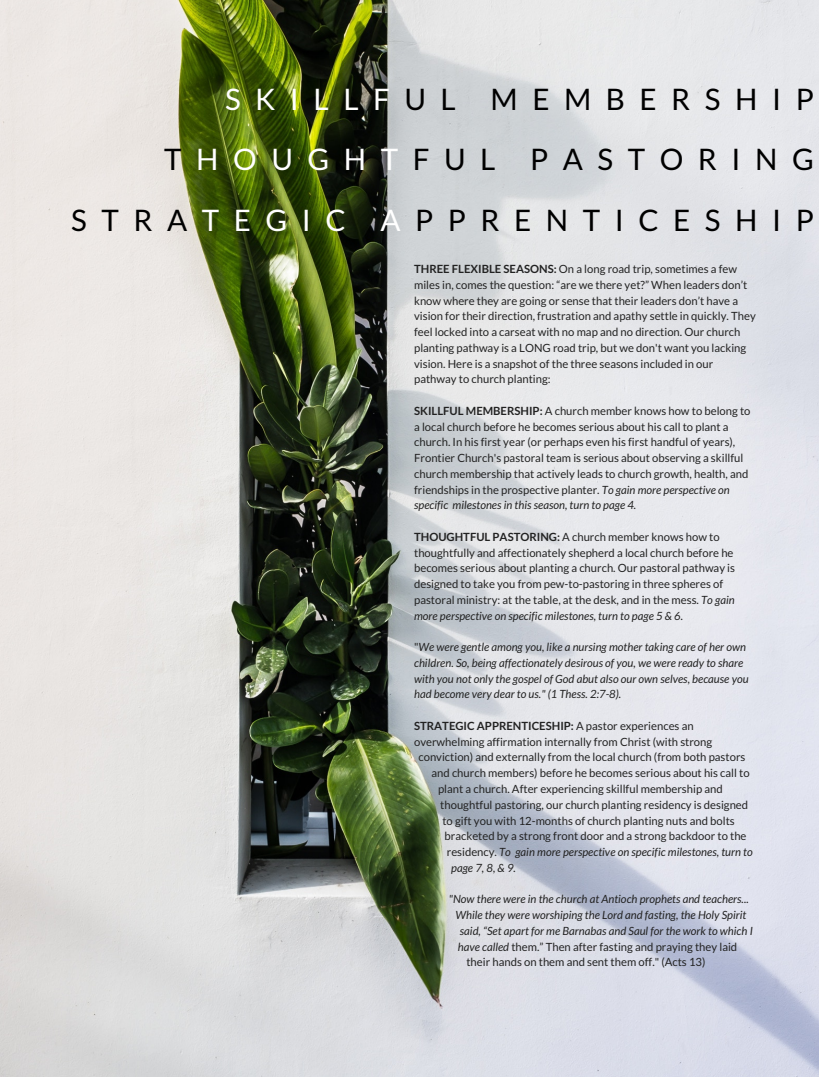
<style>
.page{position:relative;width:819px;height:1077px;background:#fff}
.page>*{position:absolute;margin:0;border:0;box-sizing:border-box;transform-origin:0 0}
.t1{font:29.6px "Lato";letter-spacing:.49em;color:#000}
.t2{font:11.3px/15.8px "Lato";color:#222}
.t3{font:italic 11.3px/15.8px "Lato";color:#222}
.t4{font:700 11.3px "Lato";color:#222}
.s1{color:#fff}
.s2{font-weight:700}
.s3{font-style:italic}
.s4{font-style:normal}
.s5{font-weight:400}
</style>
<div class="page">
<img style="left:0;top:0;width:819px;height:1077px">
<p class="t1" style="left:225px;top:80px;width:590px"><span class="s1">SKILLF</span>UL MEMBERSHIP</p>
<p class="t1" style="left:164px;top:141px;width:651px">T<span class="s1">HOUGHT</span>FUL PASTORING</p>
<p class="t1" style="left:71px;top:202px;width:744px">STRA<span class="s1">TEGIC A</span>PPRENTICESHIP</p>
<p class="t2" style="left:414px;top:261px;width:343px"><span class="s2">THREE FLEXIBLE SEASONS:</span> On a long road trip, sometimes a few miles in, comes the question: “are we there yet?” When leaders don’t know where they are going or sense that their leaders don’t have a vision for their direction, frustration and apathy settle in quickly. They feel locked into a carseat with no map and no direction. Our church planting pathway is a LONG road trip, but we don't want you lacking vision. Here is a snapshot of the three seasons included in our pathway to church planting:</p>
<p class="t2" style="left:414px;top:403px;width:338px"><span class="s2">SKILLFUL MEMBERSHIP:</span> A church member knows how to belong to a local church before he becomes serious about his call to plant a church. In his first year (or perhaps even his first handful of years), Frontier Church's pastoral team is serious about observing a skillful church membership that actively leads to church growth, health, and friendships in the prospective planter. <span class="s3">To gain more perspective on specific milestones in this season, turn to page 4.</span></p>
<p class="t2" style="left:414px;top:529px;width:322px"><span class="s2">THOUGHTFUL PASTORING:</span> A church member knows how to thoughtfully and affectionately shepherd a local church before he becomes serious about planting a church. Our pastoral pathway is designed to take you from pew-to-pastoring in three spheres of pastoral ministry: at the table, at the desk, and in the mess. <span class="s3">To gain more perspective on specific milestones, turn to page 5 &amp; 6.</span></p>
<p class="t3" style="left:414px;top:639px;width:336px"><span class="s4">"</span>We were gentle among you, like a nursing mother taking care of her own children. So, being affectionately desirous of you, we were ready to share with you not only the gospel of God abut also our own selves, because you had become very dear to us." (1 Thess. 2:7-8).</p>
<p class="t4" style="left:414px;top:719px;width:281px">STRATEGIC APPRENTICESHIP: <span class="s5">A pastor experiences an</span></p>
<p class="t2" style="left:414px;top:733px;width:300px">overwhelming affirmation internally from Christ (with strong</p>
<p class="t2" style="left:418px;top:749px;width:328px">conviction) and externally from the local church (from both pastors</p>
<p class="t2" style="left:432px;top:765px;width:320px">and church members) before he becomes serious about his call to</p>
<p class="t2" style="left:438px;top:781px;width:286px">plant a church. After experiencing skillful membership and</p>
<p class="t2" style="left:440px;top:796px;width:309px">thoughtful pastoring, our church planting residency is designed</p>
<p class="t2" style="left:442px;top:812px;width:294px">to gift you with 12-months of church planting nuts and bolts</p>
<p class="t2" style="left:445px;top:828px;width:303px">bracketed by a strong front door and a strong backdoor to the</p>
<p class="t3" style="left:447px;top:844px;width:307px"><span class="s4">residency.</span> To gain more perspective on specific milestones, turn to</p>
<p class="t3" style="left:451px;top:859px;width:66px">page 7, 8, &amp; 9.</p>
<p class="t3" style="left:449px;top:891px;width:301px">"Now there were in the church at Antioch prophets and teachers...</p>
<p class="t3" style="left:456px;top:907px;width:292px">While they were worshiping the Lord and fasting, the Holy Spirit</p>
<p class="t3" style="left:460px;top:923px;width:295px">said, “Set apart for me Barnabas and Saul for the work to which I</p>
<p class="t2" style="left:458px;top:938px;width:281px"><span class="s3">have called</span> them.” Then after fasting and praying they laid</p>
<p class="t2" style="left:466px;top:954px;width:241px">their hands on them and sent them off." (Acts 13)</p>
</div>
